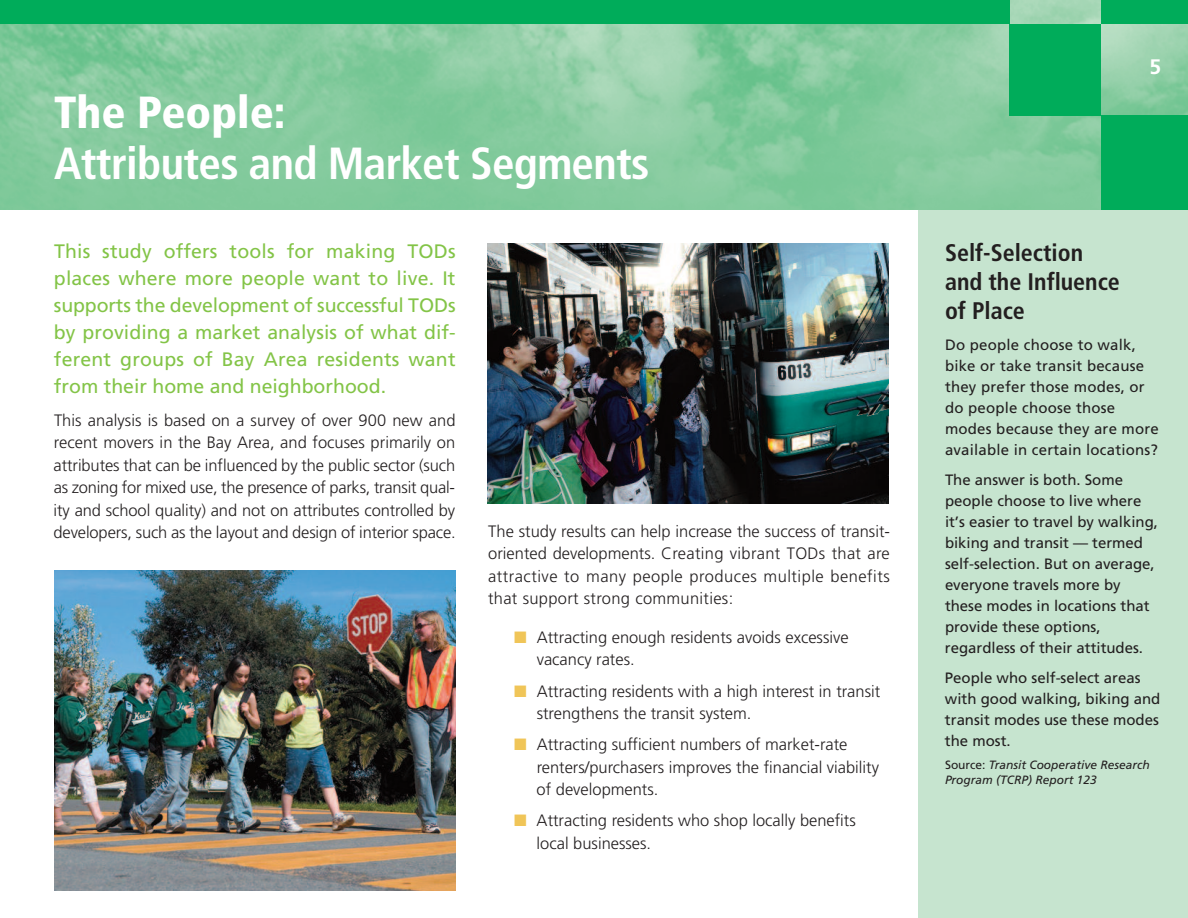
<style>
.page{position:relative;width:1188px;height:918px;background:#fff}
.page>*{position:absolute;margin:0;border:0;box-sizing:border-box;transform-origin:0 0}
.t1{font:700 condensed 45px "Frutiger";letter-spacing:-.015em;color:#fff}
.t2{font:900 condensed 45px "Frutiger";color:#fff}
.t3{font:700 condensed 24px/28.8px "Frutiger";color:#231f20}
.t4{font:700 21px "Frutiger";color:#fff}
.t5{font:19.5px/27px "Frutiger";color:#83c447;text-align:justify}
.t6{font:300 16.5px/22.5px "Frutiger";color:#231f20}
.t7{font:15px/21px "Frutiger";color:#231f20}
.t8{font:italic 12px/15px "Frutiger";color:#231f20}
.s1{color:#f0c558}
.s2{font-style:normal}
</style>
<div class="page">
<div style="left:918px;top:195px;width:270px;height:723px;background:#c6e4cf"></div>
<img style="left:0;top:0;width:1188px;height:210px">
<div style="left:1101px;top:115px;width:87px;height:95px;background:#00ac5a"></div>
<div style="left:1010px;top:24px;width:91px;height:91px;background:#00ac5a"></div>
<div style="left:1101px;top:0;width:87px;height:24px;background:#00ac5a"></div>
<div style="left:0;top:0;width:1010px;height:24px;background:#00ac5a"></div>
<img style="left:488px;top:243px;width:401px;height:260px">
<img style="left:54px;top:571px;width:401px;height:320px">
<h1 class="t2" style="left:54px;top:94px;width:233px">The People:</h1>
<h1 class="t1" style="left:54px;top:145px;width:597px">Attributes and Market Segments</h1>
<p class="t5" style="left:54px;top:239px;width:403px">This study offers tools for making TODs places where more people want to live. It supports the development of successful TODs by providing a market analysis of what dif&shy;ferent groups of Bay Area residents want from their home and neighborhood.</p>
<p class="t6" style="left:54px;top:410px;width:404px;text-align:justify">This analysis is based on a survey of over 900 new and recent movers in the Bay Area, and focuses primarily on attributes that can be influenced by the public sector (such as zoning for mixed use, the presence of parks, transit qual&shy;ity and school quality) and not on attributes controlled by developers, such as the layout and design of interior space.</p>
<p class="t6" style="left:488px;top:521px;width:403px;text-align:justify">The study results can help increase the success of transit&shy;oriented developments. Creating vibrant TODs that are attractive to many people produces multiple benefits that support strong communities:</p>
<p class="t6" style="left:537px;top:627px;width:313px;text-indent:-23px"><span class="s1">■</span> Attracting enough residents avoids excessive vacancy rates.</p>
<p class="t6" style="left:537px;top:681px;width:345px;text-indent:-23px"><span class="s1">■</span> Attracting residents with a high interest in transit strengthens the transit system.</p>
<p class="t6" style="left:537px;top:735px;width:344px;text-indent:-22px"><span class="s1">■</span> Attracting sufficient numbers of market-rate renters/purchasers improves the financial viability of developments.</p>
<p class="t6" style="left:537px;top:811px;width:321px;text-indent:-23px"><span class="s1">■</span> Attracting residents who shop locally benefits local businesses.</p>
<p class="t4" style="left:1149px;top:59px;width:13px">5</p>
<h2 class="t3" style="left:945px;top:240px;width:176px">Self-Selection and the Influence of Place</h2>
<p class="t7" style="left:945px;top:336px;width:215px">Do people choose to walk, bike or take transit because they prefer those modes, or do people choose those modes because they are more available in certain locations?</p>
<p class="t7" style="left:945px;top:470px;width:215px">The answer is both. Some people choose to live where it’s easier to travel by walking, biking and transit — termed self-selection. But on average, everyone travels more by these modes in locations that provide these options, regardless of their attitudes.</p>
<p class="t7" style="left:945px;top:668px;width:217px">People who self-select areas with good walking, biking and transit modes use these modes the most.</p>
<p class="t8" style="left:945px;top:759px;width:206px"><span class="s2">Source:</span> Transit Cooperative Research<br>Program (TCRP) Report 123</p>
</div>
